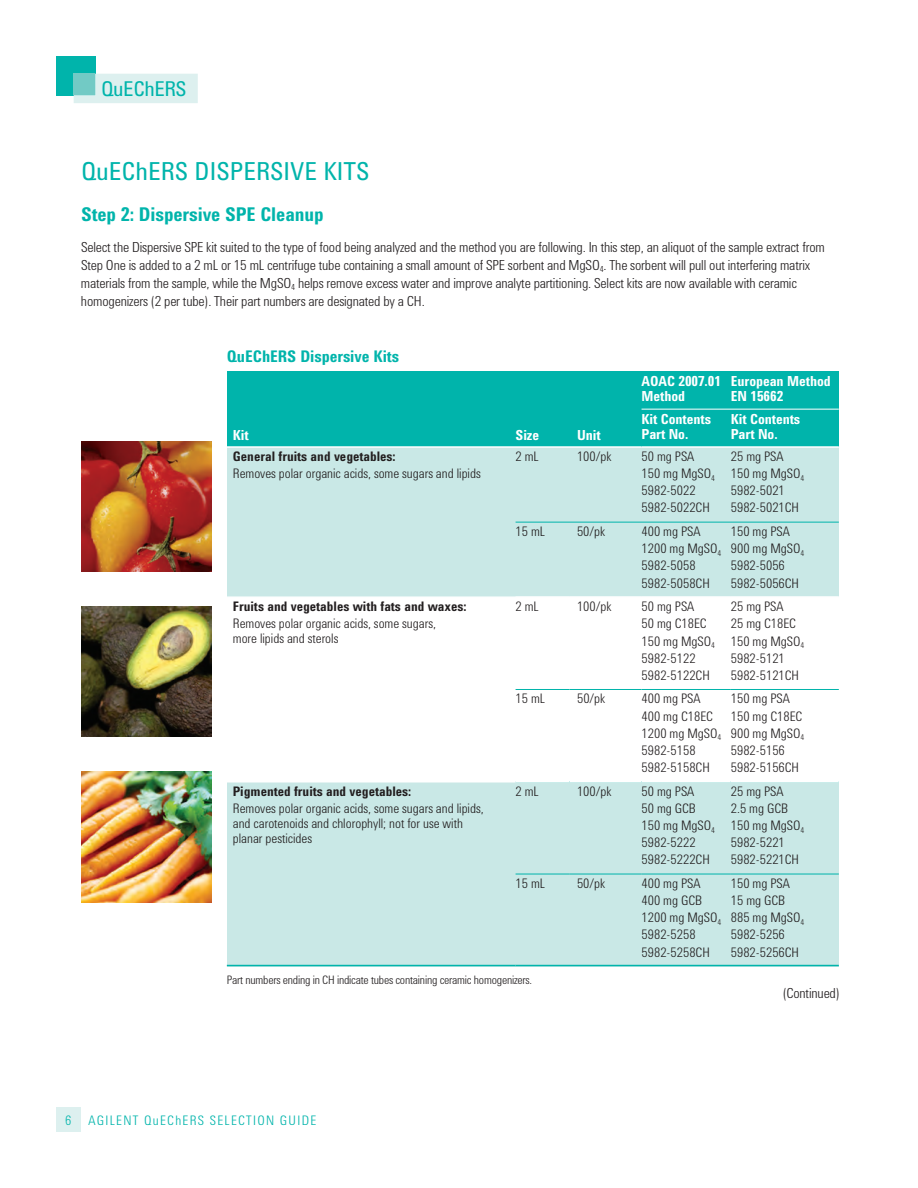
<style>
.page{position:relative;width:918px;height:1188px;background:#fff}
.page>*{position:absolute;margin:0;border:0;box-sizing:border-box;transform-origin:0 0}
.t1{font:25.5px "Agilent Condensed CFF";color:#00b4ab}
.t2{font:21px "Agilent Condensed CFF";letter-spacing:-.02em;color:#00b4ab}
.t3{font:700 19.5px "Agilent Condensed CFF";letter-spacing:-.005em;color:#00b4ab}
.t4{font:700 16.5px "Agilent Condensed CFF";letter-spacing:-.005em;color:#00b4ab}
.t5{font:300 14.25px/18px "Agilent Condensed CFF";letter-spacing:-.01em;color:#231f20}
.t6{font:700 14.25px/15px "Agilent Condensed CFF";letter-spacing:-.005em;color:#fff}
.t7{font:300 13.5px/17.1px "Agilent Condensed CFF";color:#231f20}
.t8{font:700 13.5px "Agilent Condensed CFF";color:#231f20}
.t9{font:300 13.5px "Agilent Condensed CFF";letter-spacing:.1em;color:#00b4ab}
.t10{font:300 12px "Agilent Condensed CFF";letter-spacing:-.015em;color:#231f20}
</style>
<div class="page">
<div style="left:56px;top:56px;width:39px;height:39px;background:#00b4ab"></div>
<div style="left:74px;top:74px;width:124px;height:29px;background:#ddf0ef"></div>
<div style="left:74px;top:74px;width:21px;height:21px;background:#72cac5"></div>
<div style="left:56px;top:1107px;width:25px;height:25px;background:#ddf0ef"></div>
<img style="left:81px;top:441px;width:130px;height:131px">
<img style="left:81px;top:607px;width:130px;height:130px">
<img style="left:81px;top:772px;width:130px;height:130px">
<div style="left:227px;top:371px;width:289px;height:76px;background:#00b4ab"></div>
<div style="left:516px;top:371px;width:54px;height:76px;background:#00b4ab"></div>
<div style="left:570px;top:371px;width:72px;height:76px;background:#00b4ab"></div>
<div style="left:642px;top:371px;width:89px;height:38px;background:#00b4ab"></div>
<div style="left:731px;top:371px;width:108px;height:38px;background:#00b4ab"></div>
<div style="left:642px;top:409px;width:89px;height:38px;background:#00b4ab"></div>
<div style="left:731px;top:409px;width:108px;height:38px;background:#00b4ab"></div>
<div style="left:227px;top:447px;width:289px;height:150px;background:#c9e8e6"></div>
<div style="left:516px;top:447px;width:54px;height:75px;background:#c9e8e6"></div>
<div style="left:570px;top:447px;width:72px;height:75px;background:#c9e8e6"></div>
<div style="left:642px;top:447px;width:89px;height:75px;background:#c9e8e6"></div>
<div style="left:731px;top:447px;width:108px;height:75px;background:#c9e8e6"></div>
<div style="left:516px;top:522px;width:54px;height:75px;background:#c9e8e6"></div>
<div style="left:570px;top:522px;width:72px;height:75px;background:#c9e8e6"></div>
<div style="left:642px;top:522px;width:89px;height:75px;background:#c9e8e6"></div>
<div style="left:731px;top:522px;width:108px;height:75px;background:#c9e8e6"></div>
<div style="left:227px;top:782px;width:289px;height:184px;background:#c9e8e6"></div>
<div style="left:516px;top:782px;width:54px;height:92px;background:#c9e8e6"></div>
<div style="left:570px;top:782px;width:72px;height:92px;background:#c9e8e6"></div>
<div style="left:642px;top:782px;width:89px;height:92px;background:#c9e8e6"></div>
<div style="left:731px;top:782px;width:108px;height:92px;background:#c9e8e6"></div>
<div style="left:516px;top:874px;width:54px;height:92px;background:#c9e8e6"></div>
<div style="left:570px;top:874px;width:72px;height:92px;background:#c9e8e6"></div>
<div style="left:642px;top:874px;width:89px;height:92px;background:#c9e8e6"></div>
<div style="left:731px;top:874px;width:108px;height:92px;background:#c9e8e6"></div>
<hr style="left:227px;top:446px;width:415px;height:2px;background:#fff">
<hr style="left:642px;top:409px;width:197px;height:1px;background:#fff">
<hr style="left:642px;top:446px;width:197px;height:2px;background:#fff">
<hr style="left:516px;top:522px;width:323px;height:1px;background:#00b4ab">
<hr style="left:227px;top:596px;width:343px;height:2px;background:#fff">
<hr style="left:516px;top:689px;width:54px;height:1px;background:#00b4ab">
<hr style="left:570px;top:596px;width:72px;height:2px;background:#fff">
<hr style="left:570px;top:689px;width:72px;height:1px;background:#00b4ab">
<hr style="left:642px;top:596px;width:89px;height:2px;background:#fff">
<hr style="left:642px;top:689px;width:89px;height:1px;background:#00b4ab">
<hr style="left:731px;top:596px;width:108px;height:2px;background:#fff">
<hr style="left:731px;top:689px;width:108px;height:1px;background:#00b4ab">
<hr style="left:227px;top:781px;width:289px;height:2px;background:#fff">
<hr style="left:227px;top:965px;width:289px;height:1px;background:#00b4ab">
<hr style="left:516px;top:781px;width:54px;height:2px;background:#fff">
<hr style="left:516px;top:874px;width:54px;height:1px;background:#00b4ab">
<hr style="left:570px;top:781px;width:72px;height:2px;background:#fff">
<hr style="left:570px;top:874px;width:72px;height:1px;background:#00b4ab">
<hr style="left:642px;top:781px;width:89px;height:2px;background:#fff">
<hr style="left:642px;top:874px;width:89px;height:1px;background:#00b4ab">
<hr style="left:731px;top:781px;width:108px;height:2px;background:#fff">
<hr style="left:731px;top:874px;width:108px;height:1px;background:#00b4ab">
<hr style="left:516px;top:965px;width:323px;height:1px;background:#00b4ab">
<h2 class="t2" style="left:101px;top:81px;width:87px">QuEChERS</h2>
<h1 class="t1" style="left:81px;top:162px;width:290px">QuEChERS DISPERSIVE KITS</h1>
<h3 class="t3" style="left:81px;top:207px;width:244px">Step 2: Dispersive SPE Cleanup</h3>
<p class="t5" style="left:81px;top:239px;width:745px">Select the Dispersive SPE kit suited to the type of food being analyzed and the method you are following. In this step, an aliquot of the sample extract from Step One is added to a 2 mL or 15 mL centrifuge tube containing a small amount of SPE sorbent and MgSO<sub>4</sub>. The sorbent will pull out interfering matrix materials from the sample, while the MgSO<sub>4</sub> helps remove excess water and improve analyte partitioning. Select kits are now available with ceramic homogenizers (2 per tube). Their part numbers are designated by a CH.</p>
<p class="t4" style="left:227px;top:351px;width:174px">QuEChERS Dispersive Kits</p>
<p class="t6" style="left:233px;top:429px;width:17px">Kit</p>
<p class="t6" style="left:516px;top:429px;width:25px">Size</p>
<p class="t6" style="left:577px;top:429px;width:25px">Unit</p>
<p class="t6" style="left:642px;top:375px;width:81px">AOAC 2007.01<br>Method</p>
<p class="t6" style="left:731px;top:375px;width:101px">European Method<br>EN 15662</p>
<p class="t6" style="left:642px;top:412px;width:71px">Kit Contents<br>Part No.</p>
<p class="t6" style="left:731px;top:412px;width:71px">Kit Contents<br>Part No.</p>
<p class="t8" style="left:233px;top:452px;width:164px">General fruits and vegetables:</p>
<p class="t7" style="left:233px;top:466px;width:249px">Removes polar organic acids, some sugars and lipids</p>
<p class="t7" style="left:516px;top:449px;width:25px">2 mL</p>
<p class="t7" style="left:577px;top:449px;width:36px">100/pk</p>
<p class="t7" style="left:642px;top:449px;width:75px">50 mg PSA<br>150 mg MgSO<sub>4<br></sub>5982-5022<br>5982-5022CH</p>
<p class="t7" style="left:731px;top:449px;width:75px">25 mg PSA<br>150 mg MgSO<sub>4<br></sub>5982-5021<br>5982-5021CH</p>
<p class="t7" style="left:516px;top:524px;width:31px">15 mL</p>
<p class="t7" style="left:577px;top:524px;width:30px">50/pk</p>
<p class="t7" style="left:642px;top:524px;width:81px">400 mg PSA<br>1200 mg MgSO<sub>4<br></sub>5982-5058<br>5982-5058CH</p>
<p class="t7" style="left:731px;top:524px;width:75px">150 mg PSA<br>900 mg MgSO<sub>4<br></sub>5982-5056<br>5982-5056CH</p>
<p class="t8" style="left:233px;top:602px;width:235px">Fruits and vegetables with fats and waxes:</p>
<p class="t7" style="left:233px;top:617px;width:205px;line-height:15px">Removes polar organic acids, some sugars, more lipids and sterols</p>
<p class="t7" style="left:516px;top:599px;width:25px">2 mL</p>
<p class="t7" style="left:577px;top:599px;width:36px">100/pk</p>
<p class="t7" style="left:642px;top:599px;width:75px">50 mg PSA<br>50 mg C18EC<br>150 mg MgSO<sub>4<br></sub>5982-5122<br>5982-5122CH</p>
<p class="t7" style="left:731px;top:599px;width:75px">25 mg PSA<br>25 mg C18EC<br>150 mg MgSO<sub>4<br></sub>5982-5121<br>5982-5121CH</p>
<p class="t7" style="left:516px;top:691px;width:31px">15 mL</p>
<p class="t7" style="left:577px;top:691px;width:30px">50/pk</p>
<p class="t7" style="left:642px;top:691px;width:81px">400 mg PSA<br>400 mg C18EC<br>1200 mg MgSO<sub>4<br></sub>5982-5158<br>5982-5158CH</p>
<p class="t7" style="left:731px;top:691px;width:75px">150 mg PSA<br>150 mg C18EC<br>900 mg MgSO<sub>4<br></sub>5982-5156<br>5982-5156CH</p>
<p class="t8" style="left:233px;top:786px;width:180px">Pigmented fruits and vegetables:</p>
<p class="t7" style="left:233px;top:802px;width:252px;line-height:15px">Removes polar organic acids, some sugars and lipids, and carotenoids and chlorophyll; not for use with planar pesticides</p>
<p class="t7" style="left:516px;top:784px;width:25px">2 mL</p>
<p class="t7" style="left:577px;top:784px;width:36px">100/pk</p>
<p class="t7" style="left:642px;top:784px;width:75px">50 mg PSA<br>50 mg GCB<br>150 mg MgSO<sub>4<br></sub>5982-5222<br>5982-5222CH</p>
<p class="t7" style="left:731px;top:784px;width:75px">25 mg PSA<br>2.5 mg GCB<br>150 mg MgSO<sub>4<br></sub>5982-5221<br>5982-5221CH</p>
<p class="t7" style="left:516px;top:876px;width:31px">15 mL</p>
<p class="t7" style="left:577px;top:876px;width:30px">50/pk</p>
<p class="t7" style="left:642px;top:876px;width:81px">400 mg PSA<br>400 mg GCB<br>1200 mg MgSO<sub>4<br></sub>5982-5258<br>5982-5258CH</p>
<p class="t7" style="left:731px;top:876px;width:75px">150 mg PSA<br>15 mg GCB<br>885 mg MgSO<sub>4<br></sub>5982-5256<br>5982-5256CH</p>
<p class="t10" style="left:227px;top:976px;width:307px">Part numbers ending in CH indicate tubes containing ceramic homogenizers.</p>
<p class="t5" style="left:783px;top:985px;width:59px">(Continued)</p>
<p class="t9" style="left:65px;top:1115px;width:8px">6</p>
<p class="t9" style="left:89px;top:1115px;width:229px">AGILENT QuEChERS SELECTION GUIDE</p>
</div>
